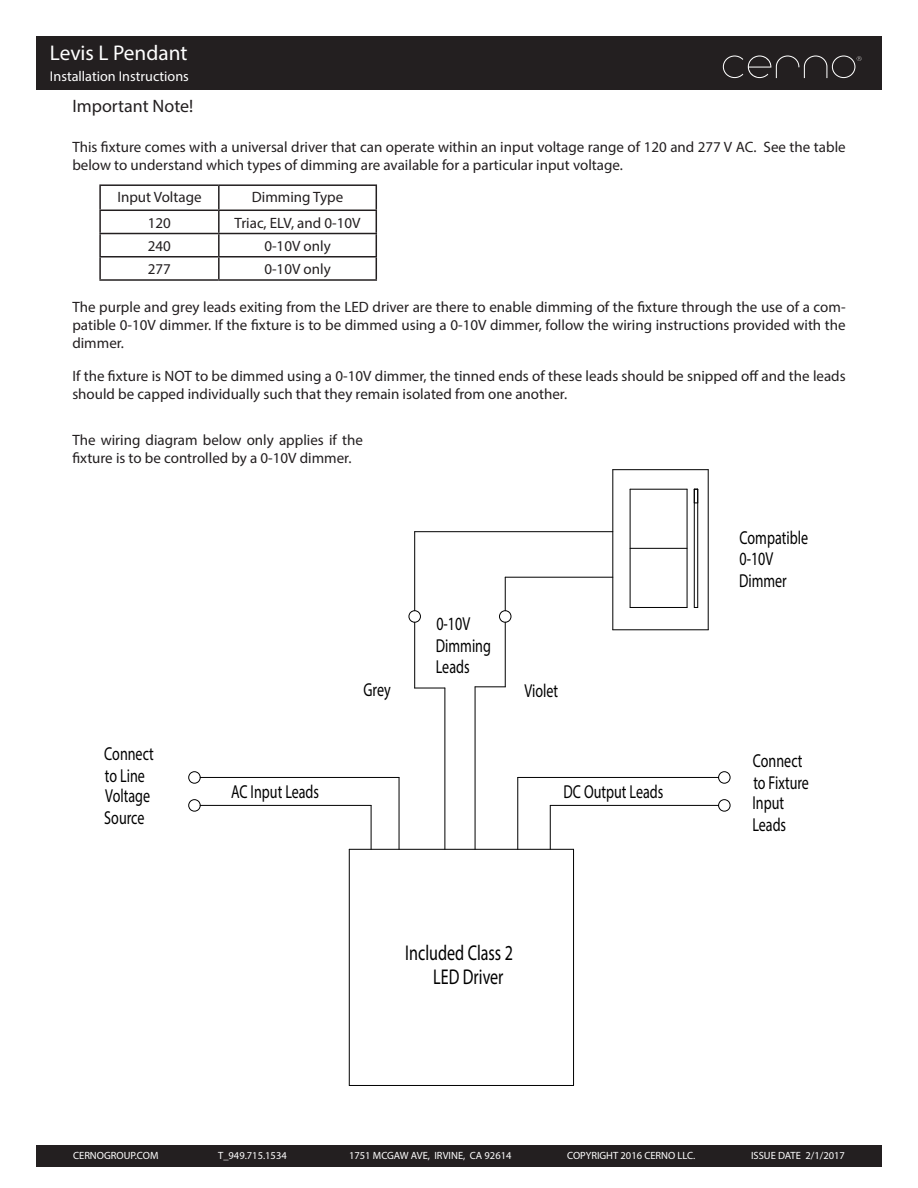
<style>
.page{position:relative;width:918px;height:1188px;background:#fff}
.page>*{position:absolute;margin:0;border:0;box-sizing:border-box;transform-origin:0 0}
.t1{font:21.45px/24.6px "Myriad Pro";color:#000;scale:.75 1}
.t2{font:21.3px "Myriad Pro";color:#fff}
.t3{font:18.75px/21.3px "Myriad Pro";color:#000;scale:.75 1}
.t4{font:18px "Myriad Pro";color:#231f20}
.t5{font:15px/18px "Myriad Pro";color:#231f20}
.t6{font:14.25px "Myriad Pro";color:#fff}
.t7{font:10.5px "Myriad Pro";color:#fff}
</style>
<div class="page">
<div style="left:36px;top:36px;width:846px;height:54px;background:#231f20"></div>
<svg style="left:723px;top:55px;width:139px;height:23px"></svg>
<div style="left:36px;top:1145px;width:846px;height:21px;background:#231f20"></div>
<hr style="left:371px;top:805px;width:1px;height:44px;background:#000">
<hr style="left:349px;top:849px;width:225px;height:1px;background:#000">
<hr style="left:349px;top:849px;width:1px;height:236px;background:#000">
<hr style="left:349px;top:1085px;width:225px;height:1px;background:#000">
<hr style="left:573px;top:849px;width:1px;height:236px;background:#000">
<hr style="left:200px;top:805px;width:171px;height:1px;background:#000">
<hr style="left:399px;top:777px;width:1px;height:72px;background:#000">
<hr style="left:200px;top:777px;width:199px;height:1px;background:#000">
<hr style="left:445px;top:688px;width:1px;height:161px;background:#000">
<hr style="left:475px;top:687px;width:1px;height:162px;background:#000">
<hr style="left:475px;top:686px;width:30px;height:1px;background:#000">
<hr style="left:505px;top:622px;width:1px;height:65px;background:#000">
<hr style="left:415px;top:688px;width:30px;height:1px;background:#000">
<hr style="left:414px;top:622px;width:1px;height:66px;background:#000">
<hr style="left:517px;top:777px;width:1px;height:72px;background:#000">
<hr style="left:518px;top:777px;width:201px;height:1px;background:#000">
<hr style="left:550px;top:805px;width:1px;height:44px;background:#000">
<hr style="left:550px;top:805px;width:169px;height:1px;background:#000">
<hr style="left:414px;top:532px;width:1px;height:79px;background:#000">
<hr style="left:415px;top:531px;width:198px;height:1px;background:#000">
<hr style="left:505px;top:577px;width:1px;height:34px;background:#000">
<hr style="left:505px;top:577px;width:108px;height:1px;background:#000">
<hr style="left:630px;top:548px;width:57px;height:1px;background:#000">
<hr style="left:613px;top:469px;width:95px;height:1px;background:#000">
<hr style="left:613px;top:470px;width:1px;height:160px;background:#000">
<hr style="left:613px;top:630px;width:95px;height:1px;background:#000">
<hr style="left:708px;top:470px;width:1px;height:160px;background:#000">
<hr style="left:630px;top:489px;width:57px;height:1px;background:#000">
<hr style="left:630px;top:489px;width:1px;height:118px;background:#000">
<hr style="left:630px;top:607px;width:57px;height:1px;background:#000">
<hr style="left:687px;top:489px;width:1px;height:118px;background:#000">
<hr style="left:694px;top:489px;width:1px;height:118px;background:#000">
<hr style="left:697px;top:489px;width:1px;height:118px;background:#000">
<svg style="left:694px;top:489px;width:4px;height:15px"></svg>
<div style="left:189px;top:772px;width:11px;height:11px;border:1px solid #000;border-radius:50%"></div>
<div style="left:189px;top:800px;width:11px;height:11px;border:1px solid #000;border-radius:50%"></div>
<div style="left:719px;top:800px;width:11px;height:11px;border:1px solid #000;border-radius:50%"></div>
<div style="left:719px;top:772px;width:11px;height:11px;border:1px solid #000;border-radius:50%"></div>
<div style="left:409px;top:611px;width:11px;height:11px;border:1px solid #000;border-radius:50%"></div>
<div style="left:500px;top:611px;width:11px;height:11px;border:1px solid #000;border-radius:50%"></div>
<hr style="left:99px;top:184px;width:120px;height:2px;background:#231f20">
<hr style="left:99px;top:186px;width:2px;height:24px;background:#231f20">
<hr style="left:219px;top:184px;width:158px;height:2px;background:#231f20">
<hr style="left:218px;top:186px;width:2px;height:24px;background:#231f20">
<hr style="left:99px;top:210px;width:120px;height:1px;background:#231f20">
<hr style="left:99px;top:211px;width:2px;height:22px;background:#231f20">
<hr style="left:219px;top:210px;width:158px;height:1px;background:#231f20">
<hr style="left:218px;top:211px;width:2px;height:22px;background:#231f20">
<hr style="left:99px;top:233px;width:120px;height:1px;background:#231f20">
<hr style="left:99px;top:234px;width:2px;height:22px;background:#231f20">
<hr style="left:219px;top:233px;width:158px;height:1px;background:#231f20">
<hr style="left:218px;top:234px;width:2px;height:22px;background:#231f20">
<hr style="left:99px;top:256px;width:120px;height:2px;background:#231f20">
<hr style="left:99px;top:258px;width:2px;height:21px;background:#231f20">
<hr style="left:219px;top:256px;width:158px;height:2px;background:#231f20">
<hr style="left:218px;top:258px;width:2px;height:21px;background:#231f20">
<svg style="left:376px;top:186px;width:1px;height:93px"></svg>
<hr style="left:99px;top:279px;width:120px;height:2px;background:#231f20">
<hr style="left:219px;top:279px;width:158px;height:2px;background:#231f20">
<h2 class="t2" style="left:50px;top:40px;width:139px">Levis L Pendant</h2>
<p class="t6" style="left:50px;top:67px;width:140px">Installation Instructions</p>
<p class="t4" style="left:72px;top:95px;width:122px">Important Note!</p>
<p class="t5" style="left:72px;top:137px;width:775px">This fixture comes with a universal driver that can operate within an input voltage range of 120 and 277 V AC. See the table below to understand which types of dimming are available for a particular input voltage.</p>
<p class="t5" style="left:117px;top:188px;width:86px">Input Voltage</p>
<p class="t5" style="left:252px;top:188px;width:93px">Dimming Type</p>
<p class="t5" style="left:148px;top:213px;width:25px">120</p>
<p class="t5" style="left:235px;top:213px;width:127px">Triac, ELV, and 0-10V</p>
<p class="t5" style="left:148px;top:236px;width:25px">240</p>
<p class="t5" style="left:264px;top:236px;width:68px">0-10V only</p>
<p class="t5" style="left:148px;top:260px;width:25px">277</p>
<p class="t5" style="left:264px;top:260px;width:68px">0-10V only</p>
<p class="t5" style="left:72px;top:298px;width:775px;text-align:justify">The purple and grey leads exiting from the LED driver are there to enable dimming of the fixture through the use of a com&shy;patible 0-10V dimmer. If the fixture is to be dimmed using a 0-10V dimmer, follow the wiring instructions provided with the dimmer.</p>
<p class="t5" style="left:72px;top:367px;width:775px">If the fixture is NOT to be dimmed using a 0-10V dimmer, the tinned ends of these leads should be snipped off and the leads should be capped individually such that they remain isolated from one another.</p>
<p class="t5" style="left:72px;top:431px;width:292px">The wiring diagram below only applies if the fixture is to be controlled by a 0-10V dimmer.</p>
<p class="t3" style="left:436px;top:613px;width:75px">0-10V<br>Dimming<br>Leads</p>
<p class="t3" style="left:104px;top:742px;width:68px">Connect to Line<br>Voltage<br>Source</p>
<p class="t3" style="left:364px;top:679px;width:38px">Grey</p>
<p class="t3" style="left:525px;top:679px;width:46px">Violet</p>
<p class="t3" style="left:231px;top:781px;width:119px">AC Input Leads</p>
<p class="t3" style="left:563px;top:781px;width:135px">DC Output Leads</p>
<p class="t1" style="left:433px;top:940px;width:108px;text-indent:-28px">Included Class 2<br>LED Driver</p>
<p class="t3" style="left:739px;top:527px;width:94px">Compatible<br>0-10V<br>Dimmer</p>
<p class="t3" style="left:752px;top:749px;width:77px">Connect to Fixture<br>Input<br>Leads</p>
<p class="t7" style="left:73px;top:1149px;width:87px">CERNOGROUP.COM</p>
<p class="t7" style="left:218px;top:1149px;width:70px">T_949.715.1534</p>
<p class="t7" style="left:349px;top:1149px;width:164px">1751 MCGAW AVE, IRVINE, CA 92614</p>
<p class="t7" style="left:567px;top:1149px;width:130px">COPYRIGHT 2016 CERNO LLC.</p>
<p class="t7" style="left:751px;top:1149px;width:95px">ISSUE DATE 2/1/2017</p>
</div>
